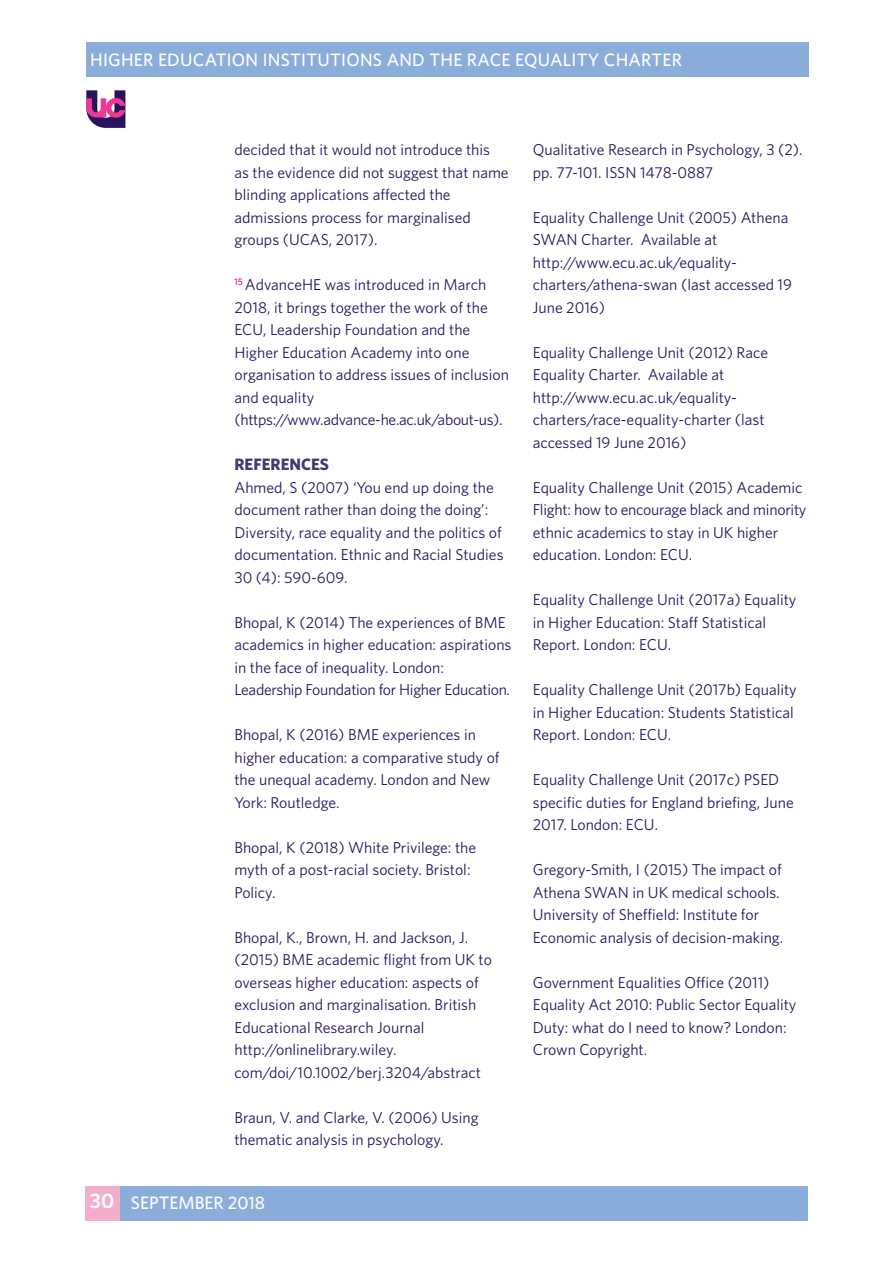
<style>
.page{position:relative;width:893px;height:1263px;background:#fff}
.page>*{position:absolute;margin:0;border:0;box-sizing:border-box;transform-origin:0 0}
.t1{font:600 21px "Whitney";color:#fff}
.t2{font:500 18px "Whitney";letter-spacing:.015em;color:#fff}
.t3{font:700 16.5px "Whitney";color:#463773}
.t4{font:15.75px/22.5px "Whitney";color:#29135d}
</style>
<div class="page">
<div style="left:86px;top:43px;width:722px;height:34px;background:#8badda"></div>
<div style="left:119px;top:1186px;width:689px;height:34px;background:#8badda"></div>
<div style="left:85px;top:1186px;width:34px;height:34px;background:#f5adce"></div>
<svg style="left:86px;top:90px;width:39px;height:38px"></svg>
<p class="t2" style="left:90px;top:50px;width:593px">HIGHER EDUCATION INSTITUTIONS AND THE RACE EQUALITY CHARTER</p>
<h1 class="t1" style="left:90px;top:1188px;width:26px">30</h1>
<p class="t4" style="left:234px;top:138px;width:276px">decided that it would not introduce this<br>as the evidence did not suggest that name blinding applications affected the admissions process for marginalised groups (UCAS, 2017).</p>
<p class="t4" style="left:234px;top:273px;width:276px"><sup>15</sup> AdvanceHE was introduced in March 2018, it brings together the work of the ECU, Leadership Foundation and the Higher Education Academy into one organisation to address issues of inclusion and equality (https://www.advance-he.ac.uk/about-us).</p>
<p class="t3" style="left:234px;top:455px;width:96px">REFERENCES</p>
<p class="t4" style="left:234px;top:476px;width:271px">Ahmed, S (2007) ‘You end up doing the document rather than doing the doing’:<br>Diversity, race equality and the politics of documentation. Ethnic and Racial Studies 30 (4): 590-609.</p>
<p class="t4" style="left:234px;top:611px;width:278px">Bhopal, K (2014) The experiences of BME academics in higher education: aspirations in the face of inequality. London:<br>Leadership Foundation for Higher Education.</p>
<p class="t4" style="left:234px;top:723px;width:267px">Bhopal, K (2016) BME experiences in higher education: a comparative study of the unequal academy. London and New<br>York: Routledge.</p>
<p class="t4" style="left:234px;top:836px;width:243px">Bhopal, K (2018) White Privilege: the myth of a post-racial society. Bristol:<br>Policy.</p>
<p class="t4" style="left:234px;top:926px;width:259px">Bhopal, K., Brown, H. and Jackson, J. (2015) BME academic flight from UK to overseas higher education: aspects of exclusion and marginalisation. British Educational Research Journal http://onlinelibrary.wiley. com/doi/10.1002/berj.3204/abstract</p>
<p class="t4" style="left:234px;top:1106px;width:246px">Braun, V. and Clarke, V. (2006) Using thematic analysis in psychology.</p>
<p class="t2" style="left:131px;top:1192px;width:136px">SEPTEMBER 2018</p>
<p class="t4" style="left:533px;top:138px;width:271px">Qualitative Research in Psychology, 3 (2). pp. 77-101. ISSN 1478-0887</p>
<p class="t4" style="left:533px;top:206px;width:261px">Equality Challenge Unit (2005) Athena<br>SWAN Charter. Available at http://www.ecu.ac.uk/equality&shy;charters/athena-swan (last accessed 19<br>June 2016)</p>
<p class="t4" style="left:533px;top:341px;width:237px">Equality Challenge Unit (2012) Race Equality Charter. Available at http://www.ecu.ac.uk/equality&shy;charters/race-equality-charter (last accessed 19 June 2016)</p>
<p class="t4" style="left:533px;top:476px;width:275px">Equality Challenge Unit (2015) Academic Flight: how to encourage black and minority ethnic academics to stay in UK higher education. London: ECU.</p>
<p class="t4" style="left:533px;top:588px;width:265px">Equality Challenge Unit (2017a) Equality in Higher Education: Staff Statistical<br>Report. London: ECU.</p>
<p class="t4" style="left:533px;top:678px;width:265px">Equality Challenge Unit (2017b) Equality in Higher Education: Students Statistical<br>Report. London: ECU.</p>
<p class="t4" style="left:533px;top:768px;width:262px">Equality Challenge Unit (2017c) PSED specific duties for England briefing, June<br>2017. London: ECU.</p>
<p class="t4" style="left:533px;top:858px;width:252px">Gregory-Smith, I (2015) The impact of Athena SWAN in UK medical schools.<br>University of Sheffield: Institute for Economic analysis of decision-making.</p>
<p class="t4" style="left:533px;top:971px;width:265px">Government Equalities Office (2011)<br>Equality Act 2010: Public Sector Equality Duty: what do I need to know? London:<br>Crown Copyright.</p>
</div>
